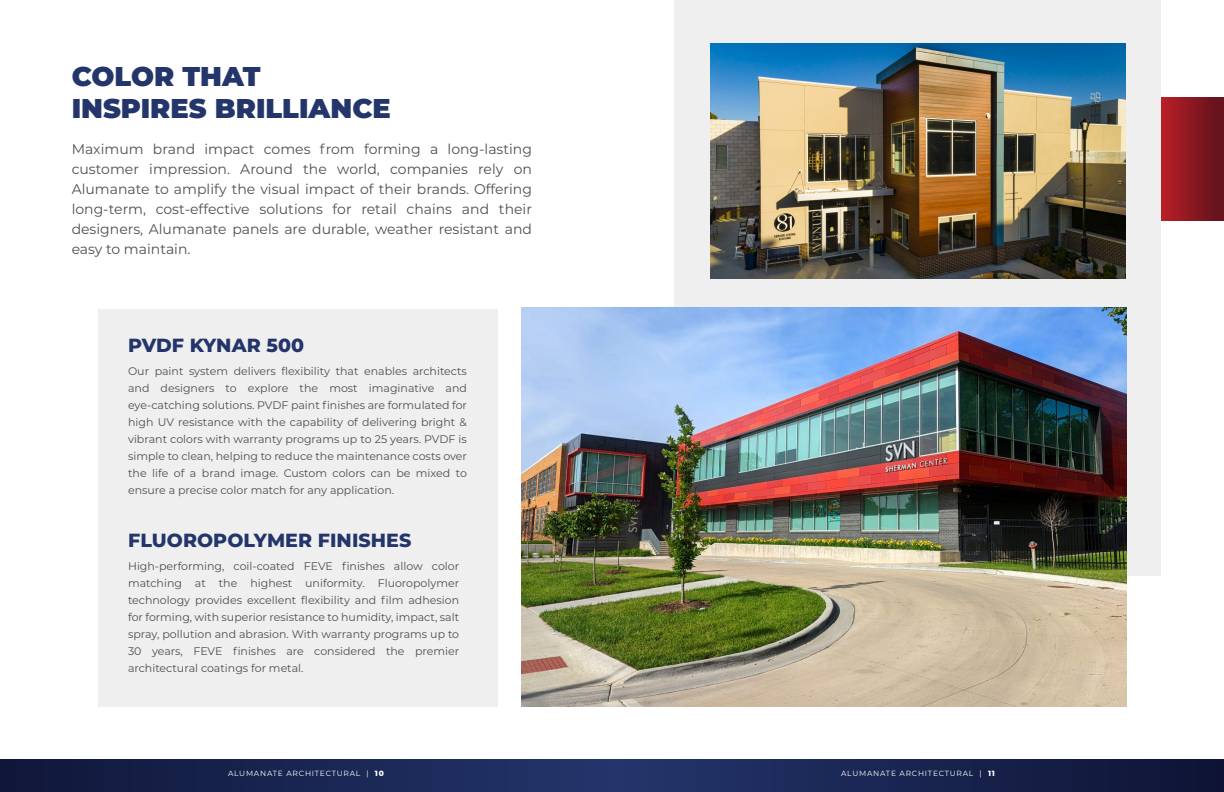
<style>
.page{position:relative;width:1224px;height:792px;background:#fff}
.page>*{position:absolute;margin:0;border:0;box-sizing:border-box;transform-origin:0 0}
.t1{font:900 27.2px/32.6px "Montserrat";color:#23356b}
.t2{font:800 19px "Montserrat";letter-spacing:.005em;color:#23356b}
.t3{font:14px/20px "Montserrat";color:#4f4f4f;text-align:justify}
.t4{font:11px/17px "Montserrat";color:#4f4f4f;text-align:justify}
.t5{font:7.5px "Montserrat";letter-spacing:.1em;color:#fff}
.s1{font-weight:800}
</style>
<div class="page">
<div style="left:98px;top:309px;width:400px;height:398px;background:#efefef"></div>
<img style="left:521px;top:308px;width:605px;height:399px">
<div style="left:0;top:759px;width:612px;height:33px;background:linear-gradient(to right,#0f1639,#23356a)"></div>
<svg style="left:1161px;top:98px;width:63px;height:123px"></svg>
<img style="left:675px;top:0;width:486px;height:576px">
<img style="left:711px;top:43px;width:414px;height:236px">
<div style="left:612px;top:759px;width:612px;height:33px;background:linear-gradient(to right,#23356c,#0e1334)"></div>
<h1 class="t1" style="left:72px;top:58px;width:321px">COLOR THAT<br>INSPIRES BRILLIANCE</h1>
<p class="t3" style="left:72px;top:139px;width:462px">Maximum brand impact comes from forming a long-lasting customer impression. Around the world, companies rely on Alumanate to amplify the visual impact of their brands. Offering long-term, cost-effective solutions for retail chains and their designers, Alumanate panels are durable, weather resistant and easy to maintain.</p>
<h2 class="t2" style="left:128px;top:331px;width:178px">PVDF KYNAR 500</h2>
<p class="t4" style="left:128px;top:363px;width:340px">Our paint system delivers flexibility that enables architects and designers to explore the most imaginative and eye-catching solutions. PVDF paint finishes are formulated for high UV resistance with the capability of delivering bright &amp; vibrant colors with warranty programs up to 25 years. PVDF is simple to clean, helping to reduce the maintenance costs over the life of a brand image. Custom colors can be mixed to ensure a precise color match for any application.</p>
<h2 class="t2" style="left:128px;top:526px;width:285px">FLUOROPOLYMER FINISHES</h2>
<p class="t4" style="left:128px;top:557px;width:333px">High-performing, coil-coated FEVE finishes allow color matching at the highest uniformity. Fluoropolymer technology provides excellent flexibility and film adhesion for forming, with superior resistance to humidity, impact, salt spray, pollution and abrasion. With warranty programs up to 30 years, FEVE finishes are considered the premier architectural coatings for metal.</p>
<p class="t5" style="left:228px;top:769px;width:157px">ALUMANATE ARCHITECTURAL | <span class="s1">10</span></p>
<p class="t5" style="left:841px;top:769px;width:155px">ALUMANATE ARCHITECTURAL | <span class="s1">11</span></p>
</div>
